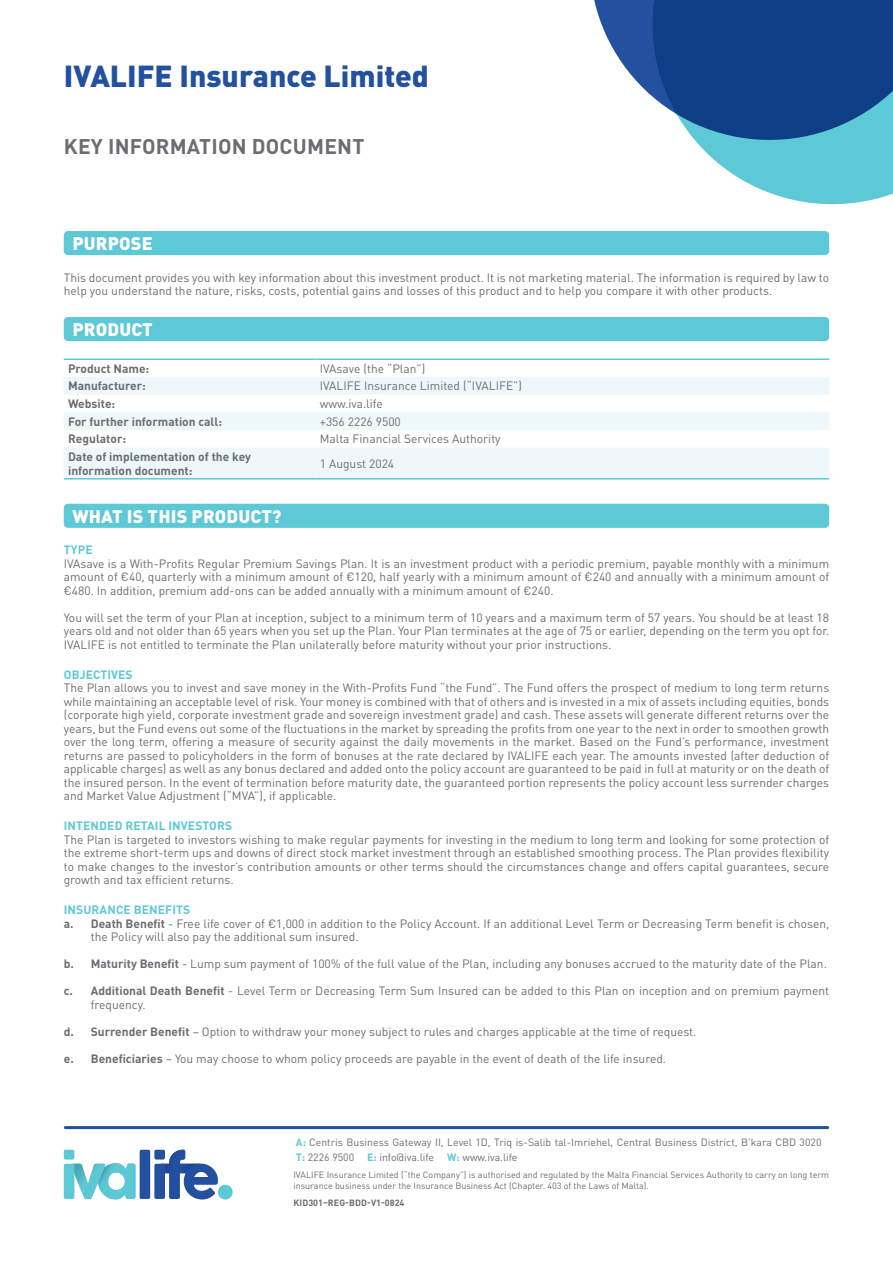
<style>
.page{position:relative;width:893px;height:1263px;background:#fff}
.page>*{position:absolute;margin:0;border:0;box-sizing:border-box;transform-origin:0 0}
.t1{font:900 30px "DIN Pro";color:#2351a0}
.t2{font:700 21px "DIN Pro";letter-spacing:.01em;color:#6c6d70}
.t3{font:900 18px "DIN Pro";letter-spacing:.01em;color:#fff}
.t4{font:12px/13.5px "DIN Pro";color:#6c6d70;text-align:justify}
.t5{font:700 12px/13.5px "DIN Pro";color:#6c6d70}
.t6{font:700 12px "DIN Pro";letter-spacing:.01em;color:#5dc8d6}
.t7{font:10.5px/15px "DIN Pro";color:#6c6d70}
.t8{font:9px/10.5px "DIN Pro";color:#6c6d70}
.t9{font:700 9px "DIN Pro";letter-spacing:.005em;color:#6c6d70}
.s1{font-weight:700}
.s2{font-weight:700;color:#5dc8d6}
</style>
<div class="page">
<hr style="left:65px;top:1126px;width:763px;height:3px;background:#2351a0">
<div style="left:218px;top:1185px;width:15px;height:14px;background:#5dc8d6;border-radius:50%"></div>
<svg style="left:64px;top:1150px;width:154px;height:49px"></svg>
<div style="left:64px;top:231px;width:765px;height:24px;background:#5dc8d6;border-radius:4px"></div>
<div style="left:64px;top:317px;width:765px;height:24px;background:#5dc8d6;border-radius:4px"></div>
<div style="left:64px;top:504px;width:765px;height:24px;background:#5dc8d6;border-radius:4px"></div>
<svg style="left:64px;top:377px;width:765px;height:101px;fill:#eef8fa"></svg>
<hr style="left:64px;top:358px;width:251px;height:2px;background:#5dc8d6">
<hr style="left:315px;top:358px;width:514px;height:2px;background:#5dc8d6">
<hr style="left:64px;top:478px;width:251px;height:1px;background:#5dc8d6">
<hr style="left:315px;top:478px;width:514px;height:1px;background:#5dc8d6">
<svg style="left:708px;top:154px;width:185px;height:51px;fill:#5dc8d6"></svg>
<svg style="left:594px;top:0;width:299px;height:154px;fill:#0d3e86"></svg>
<h1 class="t1" style="left:64px;top:55px;width:367px">IVALIFE Insurance Limited</h1>
<h2 class="t2" style="left:64px;top:132px;width:302px">KEY INFORMATION DOCUMENT</h2>
<h3 class="t3" style="left:72px;top:231px;width:82px">PURPOSE</h3>
<p class="t4" style="left:64px;top:270px;width:767px">This document provides you with key information about this investment product. It is not marketing material. The information is required by law to help you understand the nature, risks, costs, potential gains and losses of this product and to help you compare it with other products.</p>
<h3 class="t3" style="left:72px;top:317px;width:82px">PRODUCT</h3>
<p class="t5" style="left:68px;top:361px;width:83px">Product Name:</p>
<p class="t4" style="left:320px;top:361px;width:107px">IVAsave (the “Plan”)</p>
<p class="t5" style="left:68px;top:379px;width:79px">Manufacturer:</p>
<p class="t4" style="left:320px;top:379px;width:204px">IVALIFE Insurance Limited (“IVALIFE”)</p>
<p class="t5" style="left:68px;top:396px;width:49px">Website:</p>
<p class="t4" style="left:320px;top:396px;width:64px">www.iva.life</p>
<p class="t5" style="left:68px;top:414px;width:156px">For further information call:</p>
<p class="t4" style="left:320px;top:414px;width:83px">+356 2226 9500</p>
<p class="t5" style="left:68px;top:432px;width:60px">Regulator:</p>
<p class="t4" style="left:320px;top:432px;width:182px">Malta Financial Services Authority</p>
<p class="t5" style="left:68px;top:449px;width:185px">Date of implementation of the key information document:</p>
<p class="t4" style="left:320px;top:456px;width:76px">1 August 2024</p>
<h3 class="t3" style="left:72px;top:504px;width:211px">WHAT IS THIS PRODUCT?</h3>
<p class="t6" style="left:64px;top:542px;width:30px">TYPE</p>
<p class="t4" style="left:64px;top:556px;width:767px">IVAsave is a With-Profits Regular Premium Savings Plan. It is an investment product with a periodic premium, payable monthly with a minimum amount of €40, quarterly with a minimum amount of €120, half yearly with a minimum amount of €240 and annually with a minimum amount of €480. In addition, premium add-ons can be added annually with a minimum amount of €240.</p>
<p class="t4" style="left:64px;top:610px;width:767px">You will set the term of your Plan at inception, subject to a minimum term of 10 years and a maximum term of 57 years. You should be at least 18 years old and not older than 65 years when you set up the Plan. Your Plan terminates at the age of 75 or earlier, depending on the term you opt for.<br>IVALIFE is not entitled to terminate the Plan unilaterally before maturity without your prior instructions.</p>
<p class="t6" style="left:64px;top:666px;width:70px">OBJECTIVES</p>
<p class="t4" style="left:64px;top:681px;width:767px">The Plan allows you to invest and save money in the With-Profits Fund “the Fund”. The Fund offers the prospect of medium to long term returns while maintaining an acceptable level of risk. Your money is combined with that of others and is invested in a mix of assets including equities, bonds (corporate high yield, corporate investment grade and sovereign investment grade) and cash. These assets will generate different returns over the years, but the Fund evens out some of the fluctuations in the market by spreading the profits from one year to the next in order to smoothen growth over the long term, offering a measure of security against the daily movements in the market. Based on the Fund’s performance, investment returns are passed to policyholders in the form of bonuses at the rate declared by IVALIFE each year. The amounts invested (after deduction of applicable charges) as well as any bonus declared and added onto the policy account are guaranteed to be paid in full at maturity or on the death of the insured person. In the event of termination before maturity date, the guaranteed portion represents the policy account less surrender charges and Market Value Adjustment (“MVA”), if applicable.</p>
<p class="t6" style="left:64px;top:818px;width:170px">INTENDED RETAIL INVESTORS</p>
<p class="t4" style="left:64px;top:832px;width:767px">The Plan is targeted to investors wishing to make regular payments for investing in the medium to long term and looking for some protection of the extreme short-term ups and downs of direct stock market investment through an established smoothing process. The Plan provides flexibility to make changes to the investor’s contribution amounts or other terms should the circumstances change and offers capital guarantees, secure growth and tax efficient returns.</p>
<p class="t6" style="left:64px;top:902px;width:128px">INSURANCE BENEFITS</p>
<p class="t4" style="left:64px;top:916px;width:767px"><span class="s1">a. Death Benefit</span> - Free life cover of €1,000 in addition to the Policy Account. If an additional Level Term or Decreasing Term benefit is chosen,</p>
<p class="t4" style="left:91px;top:930px;width:269px">the Policy will also pay the additional sum insured.</p>
<p class="t4" style="left:64px;top:957px;width:765px"><span class="s1">b. Maturity Benefit</span> - Lump sum payment of 100% of the full value of the Plan, including any bonuses accrued to the maturity date of the Plan.</p>
<p class="t4" style="left:91px;top:984px;width:740px;text-indent:-27px"><span class="s1">c. Additional Death Benefit</span> - Level Term or Decreasing Term Sum Insured can be added to this Plan on inception and on premium payment frequency.</p>
<p class="t4" style="left:64px;top:1024px;width:634px"><span class="s1">d. Surrender Benefit</span> – Option to withdraw your money subject to rules and charges applicable at the time of request.</p>
<p class="t4" style="left:64px;top:1051px;width:604px"><span class="s1">e. Beneficiaries</span> – You may choose to whom policy proceeds are payable in the event of death of the life insured.</p>
<p class="t7" style="left:296px;top:1134px;width:527px"><span class="s2">A:</span> Centris Business Gateway II, Level 1D, Triq is-Salib tal-Imriehel, Central Business District, B’kara CBD 3020<br><span class="s2">T:</span> 2226 9500 <span class="s2">E:</span> info@iva.life <span class="s2">W:</span> www.iva.life</p>
<p class="t8" style="left:293px;top:1169px;width:537px">IVALIFE Insurance Limited (“the Company”) is authorised and regulated by the Malta Financial Services Authority to carry on long term insurance business under the Insurance Business Act (Chapter. 403 of the Laws of Malta).</p>
<p class="t9" style="left:293px;top:1197px;width:113px">KID301–REG-BDD-V1-0824</p>
</div>
